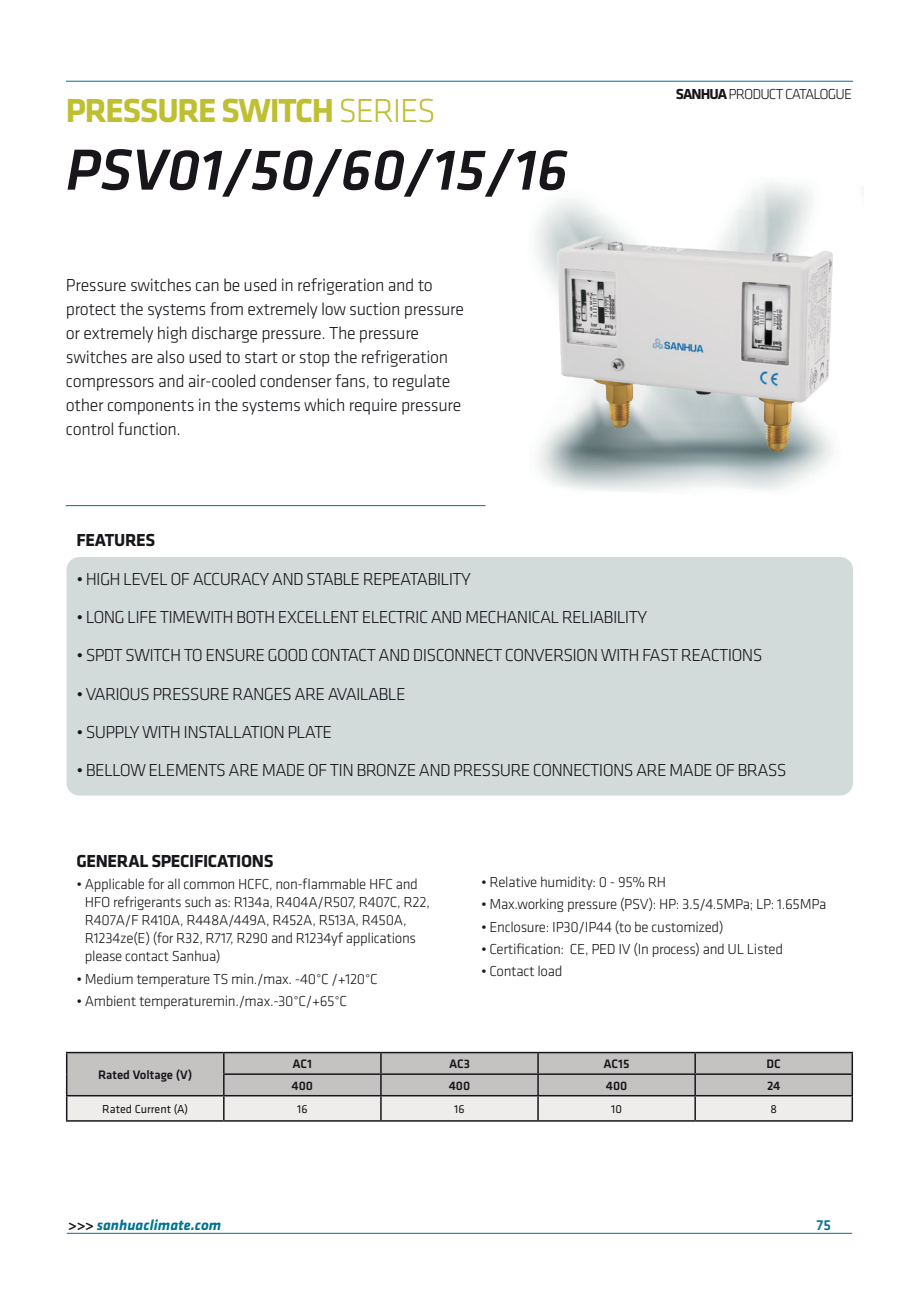
<style>
.page{position:relative;width:919px;height:1289px;background:#fff}
.page>*{position:absolute;margin:0;border:0;box-sizing:border-box;transform-origin:0 0}
.t1{font:italic 500 60px "Klavika";color:#19161b}
.t2{font:700 34.5px "Klavika";letter-spacing:-.04em;color:#bfbf32}
.t3{font:300 18px "Klavika";letter-spacing:-.04em;color:#19161b}
.t4{font:300 18px/24px "Klavika";letter-spacing:-.02em;color:#19161b}
.t5{font:700 18px "Klavika";letter-spacing:-.02em;color:#19161b}
.t6{font:300 15px/18px "Klavika";letter-spacing:-.02em;color:#19161b}
.t7{font:300 15px "Klavika";letter-spacing:-.06em;color:#19161b}
.t8{font:italic 700 15px "Klavika";color:#017390}
.t9{font:500 15px "Klavika";color:#017390}
.t10{font:500 12.75px "Klavika";color:#19161b}
.t11{font:12px "Klavika";color:#19161b}
.s1{font-weight:300}
.s2{font-weight:700}
.s3{font-style:normal;color:#19161b}
</style>
<div class="page">
<hr style="left:67px;top:1232px;width:785px;height:1px;background:#017390">
<hr style="left:66px;top:81px;width:787px;height:1px;background:#017390">
<div style="left:66px;top:557px;width:787px;height:238px;background:#d3dada;border-radius:13px"></div>
<hr style="left:66px;top:505px;width:419px;height:1px;background:#017390">
<img style="left:535px;top:181px;width:298px;height:311px">
<hr style="left:851px;top:1053px;width:2px;height:20px;background:#19161b">
<hr style="left:851px;top:1074px;width:2px;height:20px;background:#19161b">
<hr style="left:66px;top:1051px;width:158px;height:2px;background:#19161b">
<hr style="left:224px;top:1051px;width:157px;height:2px;background:#19161b">
<hr style="left:381px;top:1051px;width:157px;height:2px;background:#19161b">
<hr style="left:538px;top:1051px;width:157px;height:2px;background:#19161b">
<hr style="left:695px;top:1051px;width:158px;height:2px;background:#19161b">
<hr style="left:695px;top:1073px;width:158px;height:1px;background:#19161b">
<hr style="left:695px;top:1094px;width:158px;height:2px;background:#19161b">
<svg style="left:66px;top:1052px;width:786px;height:68px;background:#c6c5c4"></svg>
<hr style="left:851px;top:1096px;width:2px;height:24px;background:#19161b">
<hr style="left:66px;top:1120px;width:158px;height:1px;background:#19161b">
<hr style="left:224px;top:1120px;width:157px;height:1px;background:#19161b">
<hr style="left:381px;top:1120px;width:157px;height:1px;background:#19161b">
<hr style="left:538px;top:1120px;width:157px;height:1px;background:#19161b">
<hr style="left:695px;top:1120px;width:158px;height:1px;background:#19161b">
<img style="left:557px;top:236px;width:275px;height:214px">
<h2 class="t2" style="left:66px;top:91px;width:371px">PRESSURE SWITCH <span class="s1">SERIES</span></h2>
<h1 class="t1" style="left:66px;top:137px;width:504px">PSV01/50/60/15/16</h1>
<p class="t4" style="left:66px;top:273px;width:400px">Pressure switches can be used in refrigeration and to protect the systems from extremely low suction pressure or extremely high discharge pressure. The pressure switches are also used to start or stop the refrigeration compressors and air-cooled condenser fans, to regulate other components in the systems which require pressure control function.</p>
<p class="t7" style="left:675px;top:86px;width:178px"><span class="s2">SANHUA</span> PRODUCT CATALOGUE</p>
<p class="t5" style="left:76px;top:530px;width:80px">FEATURES</p>
<p class="t3" style="left:76px;top:569px;width:396px">• HIGH LEVEL OF ACCURACY AND STABLE REPEATABILITY</p>
<p class="t3" style="left:76px;top:607px;width:572px">• LONG LIFE TIMEWITH BOTH EXCELLENT ELECTRIC AND MECHANICAL RELIABILITY</p>
<p class="t3" style="left:76px;top:645px;width:687px">• SPDT SWITCH TO ENSURE GOOD CONTACT AND DISCONNECT CONVERSION WITH FAST REACTIONS</p>
<p class="t3" style="left:76px;top:683px;width:331px">• VARIOUS PRESSURE RANGES ARE AVAILABLE</p>
<p class="t3" style="left:76px;top:722px;width:257px">• SUPPLY WITH INSTALLATION PLATE</p>
<p class="t3" style="left:76px;top:760px;width:711px">• BELLOW ELEMENTS ARE MADE OF TIN BRONZE AND PRESSURE CONNECTIONS ARE MADE OF BRASS</p>
<p class="t5" style="left:76px;top:851px;width:198px">GENERAL SPECIFICATIONS</p>
<p class="t6" style="left:85px;top:875px;width:346px;text-indent:-8px">• Applicable for all common HCFC, non-flammable HFC and HFO refrigerants such as: R134a, R404A/R507, R407C, R22, R407A/F R410A, R448A/449A, R452A, R513A, R450A, R1234ze(E) (for R32, R717, R290 and R1234yf applications please contact Sanhua)</p>
<p class="t6" style="left:76px;top:970px;width:303px">• Medium temperature TS min./max. -40°C /+120°C</p>
<p class="t6" style="left:76px;top:992px;width:272px">• Ambient temperaturemin./max.-30°C/+65°C</p>
<p class="t6" style="left:481px;top:873px;width:187px">• Relative humidity: 0 - 95% RH</p>
<p class="t6" style="left:481px;top:895px;width:347px">• Max.working pressure (PSV): HP: 3.5/4.5MPa; LP: 1.65MPa</p>
<p class="t6" style="left:481px;top:918px;width:244px">• Enclosure: IP30/IP44 (to be customized)</p>
<p class="t6" style="left:481px;top:940px;width:303px">• Certification: CE, PED IV (In process) and UL Listed</p>
<p class="t6" style="left:481px;top:962px;width:83px">• Contact load</p>
<p class="t10" style="left:98px;top:1067px;width:96px">Rated Voltage (V)</p>
<p class="t10" style="left:292px;top:1056px;width:21px">AC1</p>
<p class="t10" style="left:449px;top:1056px;width:22px">AC3</p>
<p class="t10" style="left:603px;top:1056px;width:27px">AC15</p>
<p class="t10" style="left:766px;top:1056px;width:16px">DC</p>
<p class="t10" style="left:291px;top:1078px;width:23px">400</p>
<p class="t10" style="left:448px;top:1078px;width:23px">400</p>
<p class="t10" style="left:605px;top:1078px;width:23px">400</p>
<p class="t10" style="left:767px;top:1078px;width:15px">24</p>
<p class="t11" style="left:102px;top:1102px;width:87px">Rated Current (A)</p>
<p class="t11" style="left:297px;top:1102px;width:12px">16</p>
<p class="t11" style="left:454px;top:1102px;width:12px">16</p>
<p class="t11" style="left:611px;top:1102px;width:12px">10</p>
<p class="t11" style="left:770px;top:1102px;width:8px">8</p>
<p class="t8" style="left:68px;top:1217px;width:155px"><span class="s3">&gt;&gt;&gt;</span> sanhuaclimate.com</p>
<p class="t9" style="left:816px;top:1217px;width:16px">75</p>
</div>
